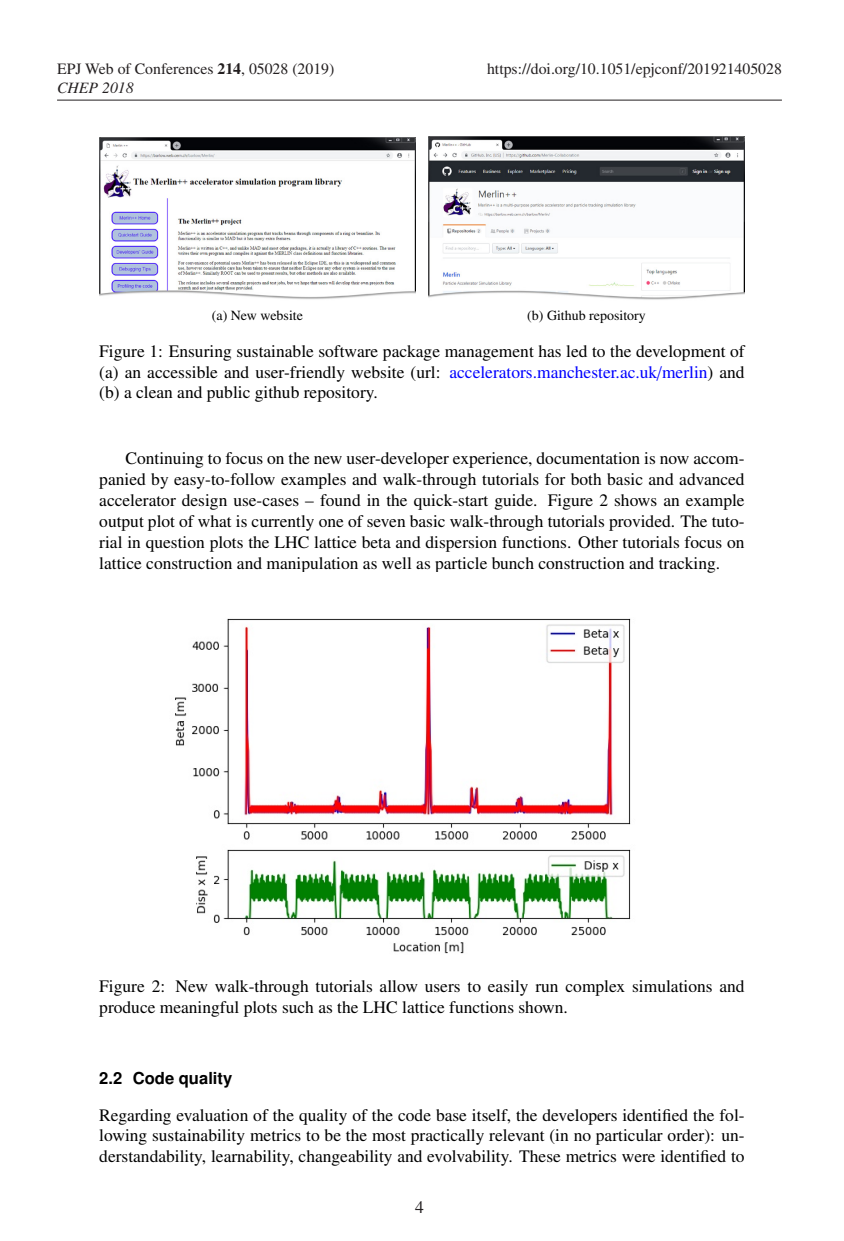
<style>
.page{position:relative;width:844px;height:1241px;background:#fff}
.page>*{position:absolute;margin:0;border:0;box-sizing:border-box;transform-origin:0 0}
.t1{font:17.5px/21px "Nimbus Rom No 9 L";color:#000;text-align:justify}
.t2{font:17.5px "Times";color:#231f20}
.t3{font:700 16.62px "Nimbus San L";color:#000}
.t4{font:15.75px "Times";color:#231f20}
.t5{font:italic 15.75px "Times";color:#231f20}
.t6{font:14px "Nimbus Rom No 9 L";color:#000}
.s1{font-weight:700}
.s2{color:#00f}
.s3{font-family:"rtxr";color:#00f}
</style>
<div class="page">
<img style="left:99px;top:138px;width:316px;height:162px">
<img style="left:428px;top:136px;width:316px;height:164px">
<img style="left:175px;top:618px;width:456px;height:336px">
<hr style="left:57px;top:100px;width:724px;height:1px;background:#231f20">
<p class="t4" style="left:57px;top:59px;width:279px">EPJ Web of Conferences <span class="s1">214</span>, 05028 (2019)</p>
<p class="t4" style="left:487px;top:59px;width:296px">https://doi.org/10.1051/epjconf/201921405028</p>
<p class="t5" style="left:57px;top:79px;width:78px">CHEP 2018</p>
<p class="t6" style="left:212px;top:306px;width:93px">(a) New website</p>
<p class="t6" style="left:527px;top:306px;width:120px">(b) Github repository</p>
<p class="t1" style="left:99px;top:340px;width:646px">Figure 1: Ensuring sustainable software package management has led to the development of (a) an accessible and user-friendly website (url: <span class="s2">accelerators.manchester.ac.uk</span><span class="s3">/</span><span class="s2">merlin</span>) and (b) a clean and public github repository.</p>
<p class="t1" style="left:99px;top:448px;width:646px;text-indent:26px">Continuing to focus on the new user-developer experience, documentation is now accom&shy;panied by easy-to-follow examples and walk-through tutorials for both basic and advanced accelerator design use-cases – found in the quick-start guide. Figure 2 shows an example output plot of what is currently one of seven basic walk-through tutorials provided. The tuto&shy;rial in question plots the LHC lattice beta and dispersion functions. Other tutorials focus on lattice construction and manipulation as well as particle bunch construction and tracking.</p>
<p class="t1" style="left:99px;top:975px;width:646px">Figure 2: New walk-through tutorials allow users to easily run complex simulations and produce meaningful plots such as the LHC lattice functions shown.</p>
<p class="t3" style="left:99px;top:1068px;width:134px">2.2 Code quality</p>
<p class="t1" style="left:99px;top:1104px;width:646px">Regarding evaluation of the quality of the code base itself, the developers identified the fol&shy;lowing sustainability metrics to be the most practically relevant (in no particular order): un&shy;derstandability, learnability, changeability and evolvability. These metrics were identified to</p>
<p class="t2" style="left:415px;top:1196px;width:10px">4</p>
</div>
